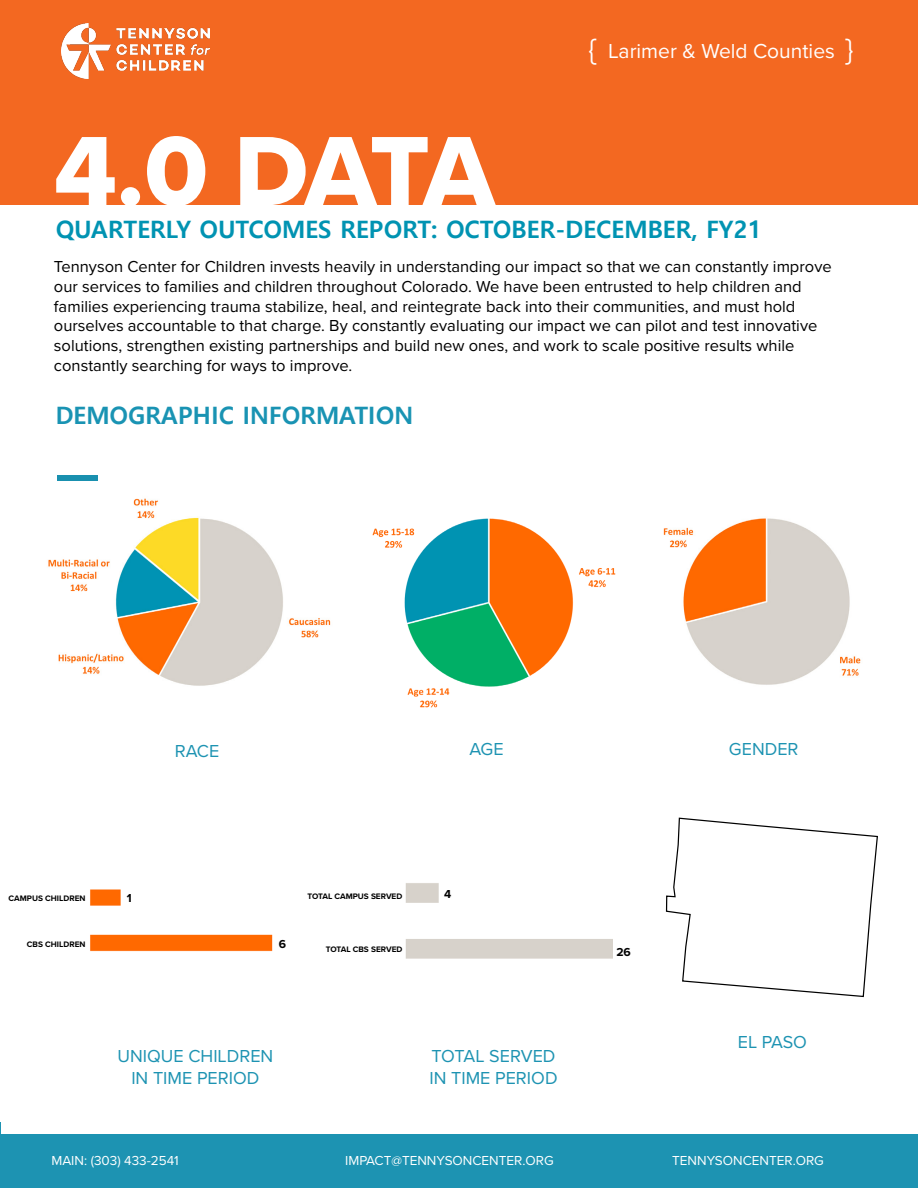
<style>
.page{position:relative;width:918px;height:1188px;background:#fff}
.page>*{position:absolute;margin:0;border:0;box-sizing:border-box;transform-origin:0 0}
.t1{font:102px "Proxima Nova Extrabld";color:#fff}
.t2{font:30px "Proxima Nova";color:#fff}
.t3{font:700 24px "Malgun Gothic";color:#0093b2}
.t4{font:700 24px "Malgun Gothic";color:#1993b3}
.t5{font:21px "Proxima Nova";color:#fff}
.t6{font:18px "Proxima Nova";color:#1d93b2}
.t7{font:16.5px/19.8px "Proxima Nova";color:#000}
.t8{font:13.5px "Proxima Nova";color:#fff}
.t9{font:700 12px "Proxima Nova";color:#000}
.t10{font:700 8.25px "Proxima Nova";color:#000}
</style>
<div class="page">
<div style="left:0;top:0;width:918px;height:204px;background:#f36821"></div>
<img style="left:62px;top:23px;width:148px;height:55px">
<div style="left:58px;top:476px;width:40px;height:5px;background:#1990af"></div>
<div style="left:0;top:1134px;width:918px;height:54px;background:#1d93b2"></div>
<img style="left:48px;top:498px;width:283px;height:188px">
<img style="left:663px;top:518px;width:198px;height:167px">
<svg style="left:665px;top:817px;width:213px;height:181px"></svg>
<img style="left:372px;top:518px;width:244px;height:190px">
<img style="left:90px;top:889px;width:183px;height:63px">
<img style="left:405px;top:883px;width:208px;height:76px">
<div style="left:127px;top:892px;width:25px;height:16px;background:#fff"></div>
<div style="left:444px;top:888px;width:26px;height:16px;background:#fff"></div>
<p class="t2" style="left:589px;top:27px;width:9px">{</p>
<p class="t5" style="left:608px;top:36px;width:228px">Larimer &amp; Weld Counties</p>
<p class="t1" style="left:54px;top:95px;width:442px">4.0 DATA</p>
<p class="t3" style="left:56px;top:215px;width:707px">QUARTERLY OUTCOMES REPORT: OCTOBER-DECEMBER, FY21</p>
<p class="t7" style="left:54px;top:256px;width:779px">Tennyson Center for Children invests heavily in understanding our impact so that we can constantly improve our services to families and children throughout Colorado. We have been entrusted to help children and</p>
<p class="t7" style="left:54px;top:295px;width:743px">families experiencing trauma stabilize, heal, and reintegrate back into their communities, and must hold</p>
<p class="t7" style="left:54px;top:315px;width:765px">ourselves accountable to that charge. By constantly evaluating our impact we can pilot and test innovative solutions, strengthen existing partnerships and build new ones, and work to scale positive results while</p>
<p class="t7" style="left:54px;top:355px;width:300px">constantly searching for ways to improve.</p>
<p class="t4" style="left:56px;top:401px;width:359px">DEMOGRAPHIC INFORMATION</p>
<p class="t6" style="left:175px;top:737px;width:46px">RACE</p>
<p class="t6" style="left:469px;top:735px;width:36px">AGE</p>
<p class="t6" style="left:729px;top:735px;width:71px">GENDER</p>
<p class="t10" style="left:9px;top:892px;width:78px">CAMPUS CHILDREN</p>
<p class="t10" style="left:27px;top:938px;width:60px">CBS CHILDREN</p>
<p class="t9" style="left:127px;top:889px;width:6px">1</p>
<p class="t9" style="left:279px;top:935px;width:9px">6</p>
<p class="t10" style="left:307px;top:890px;width:96px">TOTAL CAMPUS SERVED</p>
<p class="t10" style="left:326px;top:943px;width:78px">TOTAL CBS SERVED</p>
<p class="t9" style="left:444px;top:885px;width:9px">4</p>
<p class="t6" style="left:117px;top:1043px;width:157px">UNIQUE CHILDREN</p>
<p class="t6" style="left:131px;top:1064px;width:130px">IN TIME PERIOD</p>
<p class="t6" style="left:432px;top:1043px;width:126px">TOTAL SERVED</p>
<p class="t6" style="left:429px;top:1064px;width:130px">IN TIME PERIOD</p>
<p class="t9" style="left:616px;top:943px;width:16px">26</p>
<p class="t6" style="left:738px;top:1028px;width:71px">EL PASO</p>
<p class="t8" style="left:52px;top:1151px;width:129px">MAIN: (303) 433-2541</p>
<p class="t8" style="left:345px;top:1151px;width:210px">IMPACT@TENNYSONCENTER.ORG</p>
<p class="t8" style="left:672px;top:1151px;width:153px">TENNYSONCENTER.ORG</p>
</div>
